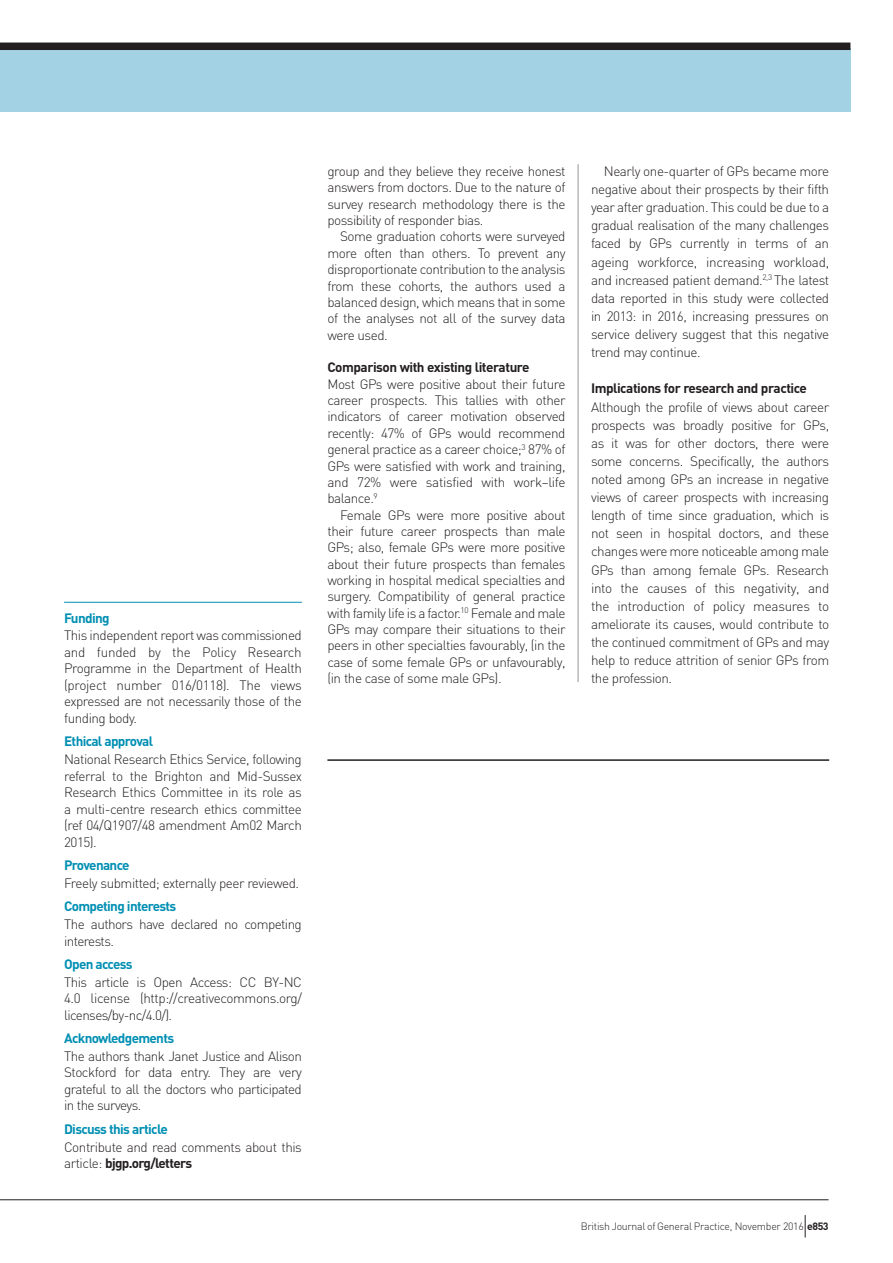
<style>
.page{position:relative;width:893px;height:1263px;background:#fff}
.page>*{position:absolute;margin:0;border:0;box-sizing:border-box;transform-origin:0 0}
.t1{font:300 13.5px/16.4px "DIN";letter-spacing:-.035em;color:#231f20;text-align:justify}
.t2{font:700 13.5px "DIN";letter-spacing:-.05em;color:#008fb3}
.t3{font:700 13.5px "DIN";letter-spacing:-.035em;color:#231f20}
.t4{font:300 10.5px "DIN";letter-spacing:-.025em;color:#231f20}
.s1{font-weight:700}
</style>
<div class="page">
<div style="left:0;top:48px;width:850px;height:64px;background:#a2d2e3"></div>
<div style="left:0;top:43px;width:850px;height:7px;background:#231f20"></div>
<hr style="left:578px;top:164px;width:1px;height:518px;background:#939598">
<hr style="left:64px;top:602px;width:238px;height:1px;background:#008fb3">
<hr style="left:327px;top:759px;width:502px;height:2px;background:#231f20">
<hr style="left:0;top:1199px;width:828px;height:1px;background:#231f20">
<svg style="left:805px;top:1215px;width:1px;height:22px"></svg>
<p class="t2" style="left:64px;top:609px;width:47px">Funding</p>
<p class="t1" style="left:64px;top:627px;width:239px">This independent report was commissioned and funded by the Policy Research Programme in the Department of Health (project number 016/0118). The views expressed are not necessarily those of the funding body.</p>
<p class="t2" style="left:64px;top:732px;width:91px">Ethical approval</p>
<p class="t1" style="left:64px;top:751px;width:239px">National Research Ethics Service, following referral to the Brighton and Mid-Sussex Research Ethics Committee in its role as a multi-centre research ethics committee (ref 04/Q1907/48 amendment Am02 March 2015).</p>
<p class="t2" style="left:64px;top:856px;width:67px">Provenance</p>
<p class="t1" style="left:64px;top:875px;width:237px">Freely submitted; externally peer reviewed.</p>
<p class="t2" style="left:64px;top:897px;width:114px">Competing interests</p>
<p class="t1" style="left:64px;top:916px;width:239px">The authors have declared no competing interests.</p>
<p class="t2" style="left:64px;top:955px;width:70px">Open access</p>
<p class="t1" style="left:64px;top:973px;width:239px">This article is Open Access: CC BY-NC 4.0 license (http://creativecommons.org/ licenses/by-nc/4.0/).</p>
<p class="t2" style="left:64px;top:1029px;width:112px">Acknowledgements</p>
<p class="t1" style="left:64px;top:1048px;width:239px">The authors thank Janet Justice and Alison Stockford for data entry. They are very grateful to all the doctors who participated in the surveys.</p>
<p class="t2" style="left:64px;top:1120px;width:105px">Discuss this article</p>
<p class="t1" style="left:64px;top:1138px;width:239px">Contribute and read comments about this article: <span class="s1">bjgp.org/letters</span></p>
<p class="t1" style="left:327px;top:163px;width:240px">group and they believe they receive honest answers from doctors. Due to the nature of survey research methodology there is the possibility of responder bias.</p>
<p class="t1" style="left:327px;top:228px;width:240px;text-indent:13px">Some graduation cohorts were surveyed more often than others. To prevent any disproportionate contribution to the analysis from these cohorts, the authors used a balanced design, which means that in some of the analyses not all of the survey data were used.</p>
<p class="t3" style="left:327px;top:359px;width:204px">Comparison with existing literature</p>
<p class="t1" style="left:327px;top:376px;width:240px">Most GPs were positive about their future career prospects. This tallies with other indicators of career motivation observed recently: 47% of GPs would recommend general practice as a career choice;<sup>3</sup> 87% of GPs were satisfied with work and training, and 72% were satisfied with work–life balance.<sup>9</sup></p>
<p class="t1" style="left:327px;top:506px;width:240px;text-indent:13px">Female GPs were more positive about their future career prospects than male GPs; also, female GPs were more positive about their future prospects than females working in hospital medical specialties and surgery. Compatibility of general practice with family life is a factor.<sup>10</sup> Female and male GPs may compare their situations to their peers in other specialties favourably, (in the case of some female GPs or unfavourably, (in the case of some male GPs).</p>
<p class="t1" style="left:591px;top:162px;width:240px;line-height:18.1px;text-indent:13px">Nearly one-quarter of GPs became more negative about their prospects by their fifth year after graduation. This could be due to a gradual realisation of the many challenges faced by GPs currently in terms of an ageing workforce, increasing workload, and increased patient demand.<sup>2,3</sup> The latest data reported in this study were collected in 2013: in 2016, increasing pressures on service delivery suggest that this negative trend may continue.</p>
<p class="t3" style="left:591px;top:380px;width:217px">Implications for research and practice</p>
<p class="t1" style="left:591px;top:397px;width:240px;line-height:18.1px">Although the profile of views about career prospects was broadly positive for GPs, as it was for other doctors, there were some concerns. Specifically, the authors noted among GPs an increase in negative views of career prospects with increasing length of time since graduation, which is not seen in hospital doctors, and these changes were more noticeable among male GPs than among female GPs. Research into the causes of this negativity, and the introduction of policy measures to ameliorate its causes, would contribute to the continued commitment of GPs and may help to reduce attrition of senior GPs from the profession.</p>
<p class="t4" style="left:581px;top:1219px;width:249px">British Journal of General Practice, November 2016 <span class="s1">e853</span></p>
</div>
